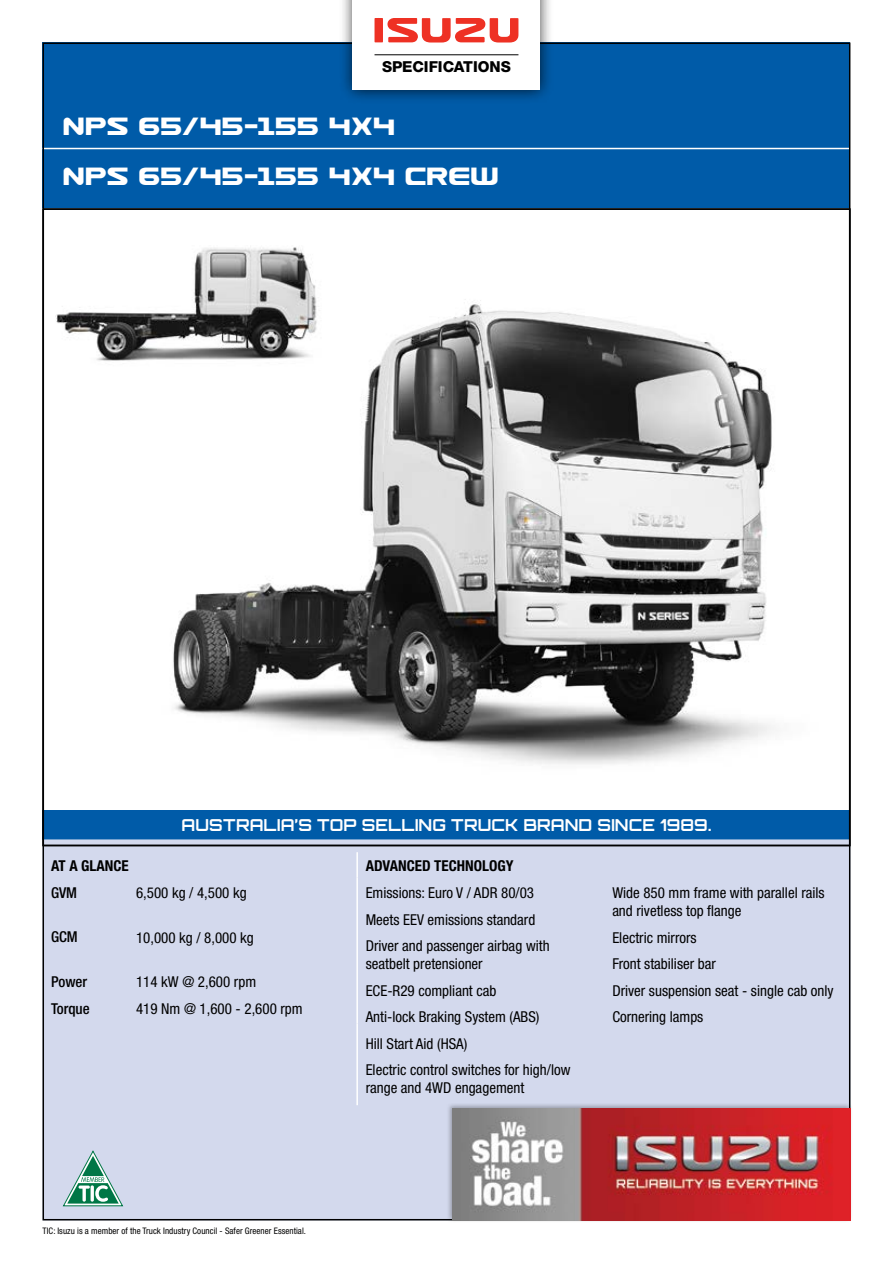
<style>
.page{position:relative;width:893px;height:1263px;background:#fff}
.page>*{position:absolute;margin:0;border:0;box-sizing:border-box;transform-origin:0 0}
.t1{font:30px/49.5px "Usuzi Oz";color:#fff}
.t2{font:700 16.5px "Orbitron";letter-spacing:.005em;color:#fff}
.t3{font:800 15.15px "Helvetica Neue";color:#000}
.t4{font:condensed 15px/26.5px "Helvetica Neue";color:#000}
.t5{font:700 condensed 15px "Helvetica Neue";color:#000}
.t6{font:500 condensed 15px/26.5px "Helvetica Neue";color:#000}
.t7{font:condensed 9px "Helvetica Neue";letter-spacing:.005em;color:#000}
</style>
<div class="page">
<div style="left:43px;top:810px;width:807px;height:29px;background:#005ba8"></div>
<div style="left:46px;top:839px;width:801px;height:378px;background:#d3d9ed"></div>
<hr style="left:356px;top:1024px;width:2px;height:81px;background:#fff">
<hr style="left:356px;top:852px;width:2px;height:26px;background:#fff">
<hr style="left:356px;top:878px;width:2px;height:146px;background:#fff">
<div style="left:43px;top:43px;width:807px;height:165px;background:#005ba8"></div>
<hr style="left:43px;top:148px;width:807px;height:1px;background:#fff">
<img style="left:173px;top:300px;width:601px;height:464px">
<img style="left:55px;top:247px;width:283px;height:141px">
<div style="left:339px;top:0;width:215px;height:104px;background:#000;opacity:.75"></div>
<div style="left:353px;top:0;width:187px;height:89px;background:#fff"></div>
<svg style="left:374px;top:18px;width:144px;height:25px"></svg>
<hr style="left:374px;top:54px;width:144px;height:1px;background:#000">
<div style="left:446px;top:1102px;width:407px;height:121px;background:#000;opacity:.3"></div>
<img style="left:453px;top:1109px;width:397px;height:111px">
<svg style="left:62px;top:1150px;width:62px;height:56px;background:#9cc2be"></svg>
<p class="t3" style="left:382px;top:57px;width:130px">SPECIFICATIONS</p>
<h1 class="t1" style="left:64px;top:101px;width:438px">NPS 65/45-155 4x4<br>NPS 65/45-155 4x4 Crew</h1>
<p class="t2" style="left:182px;top:815px;width:531px">AUSTRALIA’S TOP SELLING TRUCK BRAND SINCE 1989.</p>
<p class="t5" style="left:51px;top:856px;width:79px">AT A GLANCE</p>
<p class="t5" style="left:366px;top:856px;width:149px">ADVANCED TECHNOLOGY</p>
<p class="t6" style="left:51px;top:879px;width:28px">GVM</p>
<p class="t6" style="left:51px;top:924px;width:28px">GCM</p>
<p class="t6" style="left:51px;top:968px;width:40px">Power<br>Torque</p>
<p class="t4" style="left:136px;top:879px;width:112px">6,500 kg / 4,500 kg</p>
<p class="t4" style="left:136px;top:924px;width:119px">10,000 kg / 8,000 kg</p>
<p class="t4" style="left:136px;top:968px;width:168px">114 kW @ 2,600 rpm<br>419 Nm @ 1,600 - 2,600 rpm</p>
<p class="t4" style="left:366px;top:879px;width:185px">Emissions: Euro V / ADR 80/03<br>Meets EEV emissions standard<br>Driver and passenger airbag with</p>
<p class="t4" style="left:366px;top:950px;width:206px">seatbelt pretensioner<br>ECE-R29 compliant cab<br>Anti-lock Braking System (ABS)<br>Hill Start Aid (HSA)<br>Electric control switches for high/low</p>
<p class="t4" style="left:366px;top:1074px;width:160px">range and 4WD engagement</p>
<p class="t4" style="left:612px;top:884px;width:214px;line-height:18px">Wide 850 mm frame with parallel rails and rivetless top flange</p>
<p class="t4" style="left:612px;top:924px;width:223px">Electric mirrors<br>Front stabiliser bar<br>Driver suspension seat - single cab only<br>Cornering lamps</p>
<p class="t7" style="left:43px;top:1225px;width:265px">TIC: Isuzu is a member of the Truck Industry Council - Safer Greener Essential.</p>
</div>
